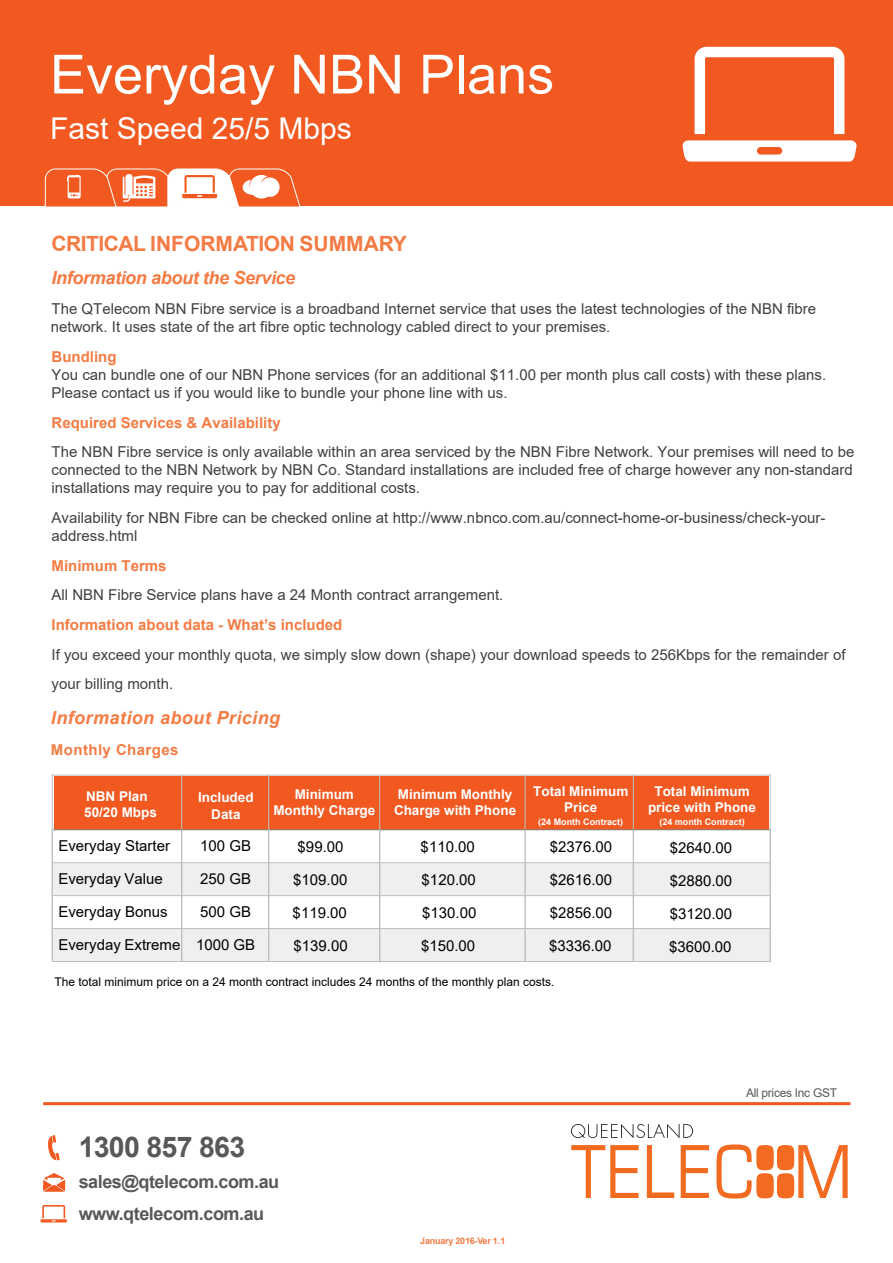
<style>
.page{position:relative;width:893px;height:1263px;background:#fff}
.page>*{position:absolute;margin:0;border:0;box-sizing:border-box;transform-origin:0 0}
.t1{font:54px "Arial";color:#fff}
.t2{font:30px "Arial";color:#fff}
.t3{font:700 28.5px "Arial";letter-spacing:-.025em;color:#57585a}
.t4{font:700 21px "Arial";letter-spacing:-.025em;color:#f47b44}
.t5{font:700 18px/32.1px "Arial";letter-spacing:-.025em;color:#57585a}
.t6{font:italic 700 18px "Arial";letter-spacing:-.02em;color:#f47b44}
.t7{font:italic 700 18px "Arial";letter-spacing:.025em;color:#f47c44}
.t8{font:15px/18px "Arial";color:#404040}
.t9{font:15px/32.8px "Arial";color:#000;text-align:justify}
.t10{font:700 15px "Arial";color:#f47c44}
.t11{font:15px/32.8px "Arial";color:#000;text-align:right}
.t12{font:700 15px "Arial";letter-spacing:.03em;color:#f47c44}
.t13{font:700 13.5px/16.2px "Arial";color:#fff;text-align:center}
.t14{font:700 13.5px "Arial";color:#fff}
.t15{font:12px "Arial";color:#000}
.t16{font:12px "Arial";letter-spacing:-.025em;color:#57585a}
.t17{font:700 9px "Arial";color:#fff}
.t18{font:700 9px "Arial";letter-spacing:-.025em;color:#f47b44}
.s1{font-style:inherit}
</style>
<div class="page">
<div style="left:54px;top:776px;width:715px;height:54px;background:#f15921"></div>
<div style="left:0;top:0;width:893px;height:207px;background:#f15921"></div>
<svg style="left:48px;top:1135px;width:12px;height:25px"></svg>
<svg style="left:43px;top:1173px;width:22px;height:18px"></svg>
<hr style="left:40px;top:1219px;width:27px;height:3px;background:#f15921">
<svg style="left:42px;top:1205px;width:23px;height:16px"></svg>
<hr style="left:43px;top:1102px;width:807px;height:3px;background:#f15921">
<svg style="left:571px;top:1123px;width:122px;height:15px"></svg>
<svg style="left:571px;top:1144px;width:277px;height:54px"></svg>
<div style="left:756px;top:1145px;width:18px;height:25px;background:#f36a21;border-radius:9px"></div>
<div style="left:777px;top:1145px;width:17px;height:25px;background:#f36a21;border-radius:9px"></div>
<div style="left:777px;top:1173px;width:17px;height:25px;background:#f36a21;border-radius:9px"></div>
<div style="left:756px;top:1173px;width:18px;height:25px;background:#f36a21;border-radius:9px"></div>
<div style="left:52px;top:863px;width:275px;height:33px;background:#efefef"></div>
<div style="left:327px;top:863px;width:101px;height:33px;background:#efefef"></div>
<div style="left:428px;top:863px;width:198px;height:33px;background:#efefef"></div>
<div style="left:626px;top:863px;width:144px;height:33px;background:#efefef"></div>
<div style="left:52px;top:928px;width:275px;height:33px;background:#efefef"></div>
<div style="left:327px;top:928px;width:101px;height:33px;background:#efefef"></div>
<div style="left:428px;top:928px;width:198px;height:33px;background:#efefef"></div>
<div style="left:626px;top:928px;width:144px;height:33px;background:#efefef"></div>
<hr style="left:181px;top:774px;width:1px;height:56px;background:#bfbfbf">
<hr style="left:181px;top:829px;width:1px;height:132px;background:#bfbfbf">
<hr style="left:525px;top:774px;width:1px;height:56px;background:#bfbfbf">
<hr style="left:525px;top:829px;width:1px;height:132px;background:#bfbfbf">
<hr style="left:633px;top:774px;width:1px;height:56px;background:#bfbfbf">
<hr style="left:633px;top:829px;width:1px;height:132px;background:#bfbfbf">
<hr style="left:52px;top:862px;width:719px;height:1px;background:#bfbfbf">
<hr style="left:53px;top:895px;width:718px;height:1px;background:#bfbfbf">
<hr style="left:53px;top:928px;width:718px;height:1px;background:#bfbfbf">
<hr style="left:52px;top:961px;width:719px;height:1px;background:#bfbfbf">
<hr style="left:53px;top:829px;width:718px;height:1px;background:#808080">
<hr style="left:52px;top:774px;width:1px;height:56px;background:#bfbfbf">
<hr style="left:52px;top:829px;width:1px;height:132px;background:#bfbfbf">
<hr style="left:770px;top:774px;width:1px;height:56px;background:#bfbfbf">
<hr style="left:770px;top:829px;width:1px;height:132px;background:#bfbfbf">
<hr style="left:51px;top:775px;width:720px;height:1px;background:#bfbfbf">
<svg style="left:45px;top:168px;width:256px;height:39px"></svg>
<svg style="left:695px;top:47px;width:149px;height:87px"></svg>
<svg style="left:682px;top:140px;width:175px;height:22px;background:#fdede7"></svg>
<hr style="left:268px;top:774px;width:1px;height:56px;background:#bfbfbf">
<hr style="left:268px;top:829px;width:1px;height:132px;background:#bfbfbf">
<hr style="left:379px;top:776px;width:1px;height:55px;background:#bfbfbf">
<hr style="left:379px;top:831px;width:1px;height:131px;background:#bfbfbf">
<h1 class="t1" style="left:50px;top:37px;width:506px">Everyday NBN <span class="s1">Plans</span></h1>
<h2 class="t2" style="left:50px;top:108px;width:303px">Fast Speed 25/5 Mbps</h2>
<h3 class="t4" style="left:52px;top:229px;width:357px">CRITICAL INFORMATION SUMMARY</h3>
<p class="t6" style="left:52px;top:265px;width:245px">Information about the Service</p>
<p class="t8" style="left:51px;top:300px;width:767px">The QTelecom NBN Fibre service is a broadband Internet service that uses the latest technologies of the NBN fibre network. It uses state of the art fibre optic technology cabled direct to your premises.</p>
<p class="t10" style="left:52px;top:346px;width:66px">Bundling</p>
<p class="t8" style="left:52px;top:366px;width:776px">You can bundle one of our NBN Phone services (for an additional $11.00 per month plus call costs) with these plans.<br>Please contact us if you would like to bundle your phone line with us.</p>
<p class="t10" style="left:52px;top:412px;width:231px">Required Services &amp; Availability</p>
<p class="t8" style="left:52px;top:443px;width:804px;text-align:justify">The NBN Fibre service is only available within an area serviced by the NBN Fibre Network. Your premises will need to be connected to the NBN Network by NBN Co. Standard installations are included free of charge however any non-standard installations may require you to pay for additional costs.</p>
<p class="t8" style="left:52px;top:509px;width:775px">Availability for NBN Fibre can be checked online at http://www.nbnco.com.au/connect-home-or-business/check-your&shy;address.html</p>
<p class="t10" style="left:52px;top:555px;width:117px">Minimum Terms</p>
<p class="t8" style="left:52px;top:586px;width:453px">All NBN Fibre Service plans have a 24 Month contract arrangement.</p>
<p class="t10" style="left:52px;top:614px;width:292px">Information about data - What’s included</p>
<p class="t8" style="left:52px;top:639px;width:796px;line-height:29.7px">If you exceed your monthly quota, we simply slow down (shape) your download speeds to 256Kbps for the remainder of your billing month.</p>
<p class="t7" style="left:51px;top:705px;width:231px">Information about Pricing</p>
<p class="t12" style="left:51px;top:739px;width:129px">Monthly Charges</p>
<p class="t13" style="left:84px;top:788px;width:74px;text-align:left">NBN Plan<br>50/20 Mbps</p>
<p class="t14" style="left:198px;top:787px;width:57px">Included</p>
<p class="t13" style="left:211px;top:806px;width:31px">Data</p>
<p class="t11" style="left:58px;top:829px;width:113px">Everyday Starter</p>
<p class="t11" style="left:200px;top:829px;width:52px">100 GB</p>
<p class="t11" style="left:58px;top:862px;width:106px">Everyday <span class="s1">Value</span></p>
<p class="t11" style="left:200px;top:862px;width:52px">250 GB</p>
<p class="t11" style="left:58px;top:895px;width:111px">Everyday <span class="s1">Bonus</span></p>
<p class="t11" style="left:58px;top:895px;width:198px">500 GB<br>Everyday <span class="s1">Extreme</span> 1000 GB</p>
<p class="t13" style="left:273px;top:786px;width:103px">Minimum<br>Monthly Charge</p>
<p class="t13" style="left:394px;top:786px;width:124px;text-align:left">Minimum Monthly<br>Charge with Phone</p>
<p class="t13" style="left:533px;top:783px;width:97px">Total Minimum<br>Price</p>
<p class="t17" style="left:538px;top:815px;width:86px">(24 Month Contract)</p>
<p class="t13" style="left:648px;top:783px;width:109px">Total Minimum price with Phone</p>
<p class="t17" style="left:659px;top:815px;width:87px">(24 month Contract)</p>
<p class="t9" style="left:293px;top:831px;width:57px;text-align:center">$99.00 $109.00 $119.00 $139.00</p>
<p class="t9" style="left:421px;top:831px;width:57px">$110.00 $120.00 $130.00 $150.00</p>
<p class="t9" style="left:549px;top:831px;width:65px">$2376.00 $2616.00 $2856.00 $3336.00</p>
<p class="t9" style="left:669px;top:831px;width:65px">$2640.00 $2880.00 $3120.00 $3600.00</p>
<p class="t15" style="left:54px;top:973px;width:502px">The total minimum price on a 24 month contract includes 24 months of the monthly plan costs.</p>
<h3 class="t3" style="left:79px;top:1127px;width:168px">1300 857 863</h3>
<p class="t5" style="left:79px;top:1166px;width:202px">sales@qtelecom.com.au www.qtelecom.com.au</p>
<p class="t18" style="left:420px;top:1234px;width:87px">January 2016-Ver 1.1</p>
<p class="t16" style="left:746px;top:1085px;width:93px">All prices Inc GST</p>
</div>
